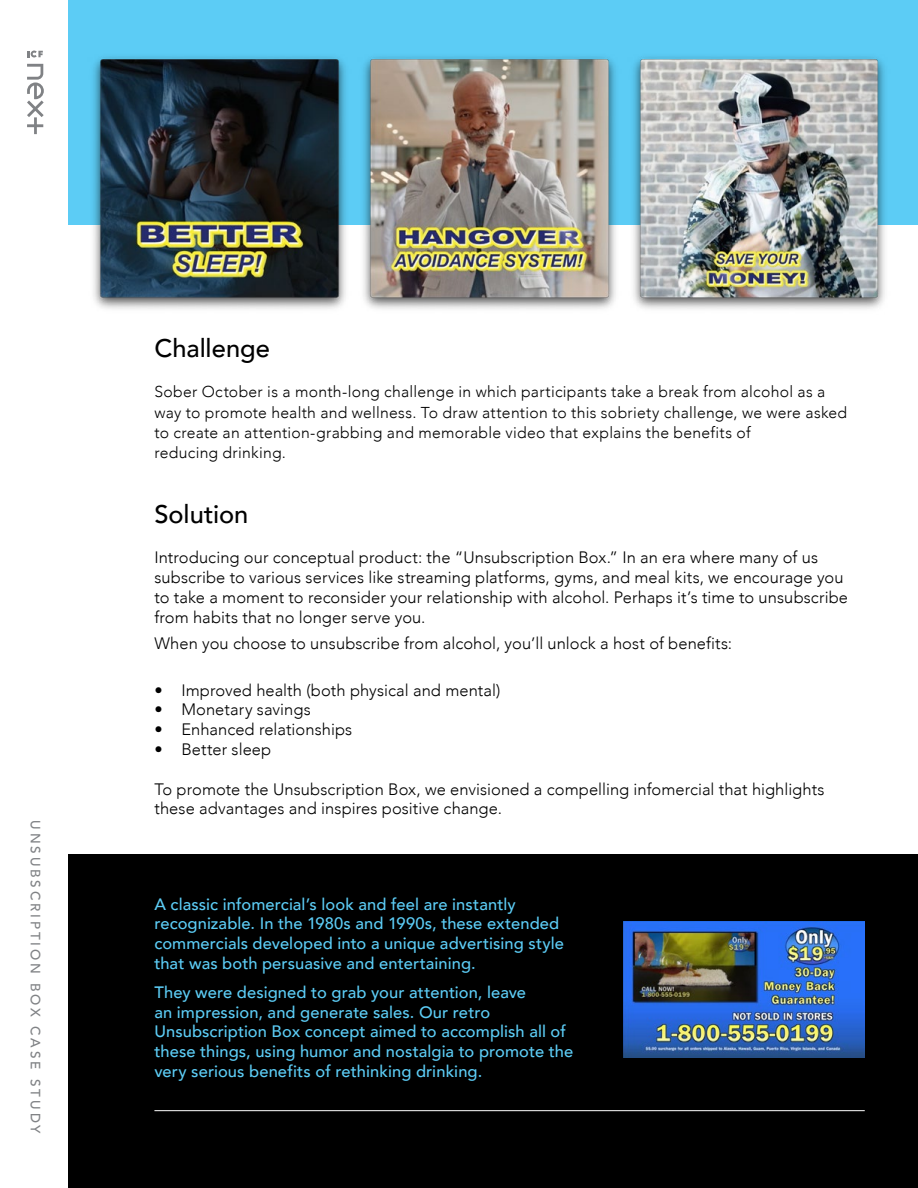
<style>
.page{position:relative;width:918px;height:1188px;background:#fff}
.page>*{position:absolute;margin:0;border:0;box-sizing:border-box;transform-origin:0 0}
.paragraph_header_1{font:500 25.5px "Avenir";color:#000}
.bio_paragraph{font:300 16.5px/19.8px "Avenir";letter-spacing:.005em;color:#000}
.body_paragraph{font:500 16.5px/19.8px "Avenir";letter-spacing:.005em;color:#5cccf5}
.body_paragraph-2{font:300 15.75px/20.2px "Avenir";letter-spacing:.015em;color:#000}
.t1{font:500 13.5px "Avenir";letter-spacing:.21em;color:#808285}
</style>
<div class="page">
<div style="left:68px;top:854px;width:850px;height:334px;background:#000"></div>
<img style="left:623px;top:921px;width:242px;height:136px">
<svg style="left:27px;top:51px;width:16px;height:6px"></svg>
<svg style="left:27px;top:64px;width:17px;height:70px"></svg>
<div style="left:68px;top:0;width:850px;height:225px;background:#5cccf5"></div>
<hr style="left:154px;top:1110px;width:711px;height:1px;background:#fff">
<img style="left:93px;top:56px;width:253px;height:253px">
<img style="left:363px;top:56px;width:253px;height:253px">
<img style="left:633px;top:56px;width:252px;height:253px">
<p class="t1" style="left:47px;top:820px;width:315px;rotate:90deg">UNSUBSCRIPTION BOX CASE STUDY</p>
<p class="paragraph_header_1" style="left:154px;top:326px;width:117px">Challenge</p>
<p class="body_paragraph-2" style="left:154px;top:382px;width:694px">Sober October is a month-long challenge in which participants take a break from alcohol as a way to promote health and wellness. To draw attention to this sobriety challenge, we were asked to create an attention-grabbing and memorable video that explains the benefits of<br>reducing drinking.</p>
<p class="paragraph_header_1" style="left:154px;top:492px;width:96px">Solution</p>
<p class="bio_paragraph" style="left:154px;top:548px;width:695px">Introducing our conceptual product: the “Unsubscription Box.” In an era where many of us subscribe to various services like streaming platforms, gyms, and meal kits, we encourage you to take a moment to reconsider your relationship with alcohol. Perhaps it’s time to unsubscribe from habits that no longer serve you.</p>
<p class="bio_paragraph" style="left:154px;top:634px;width:579px">When you choose to unsubscribe from alcohol, you’ll unlock a host of benefits:</p>
<p class="bio_paragraph" style="left:154px;top:680px;width:348px">• Improved health (both physical and mental)</p>
<p class="bio_paragraph" style="left:154px;top:700px;width:158px">• Monetary savings</p>
<p class="bio_paragraph" style="left:154px;top:720px;width:199px">• Enhanced relationships</p>
<p class="bio_paragraph" style="left:154px;top:739px;width:118px">• Better sleep</p>
<p class="bio_paragraph" style="left:154px;top:779px;width:672px">To promote the Unsubscription Box, we envisioned a compelling infomercial that highlights these advantages and inspires positive change.</p>
<p class="body_paragraph" style="left:154px;top:893px;width:411px">A classic infomercial’s look and feel are instantly recognizable. In the 1980s and 1990s, these extended commercials developed into a unique advertising style that was both persuasive and entertaining.</p>
<p class="body_paragraph" style="left:154px;top:981px;width:420px">They were designed to grab your attention, leave<br>an impression, and generate sales. Our retro Unsubscription Box concept aimed to accomplish all of these things, using humor and nostalgia to promote the very serious benefits of rethinking drinking.</p>
</div>
